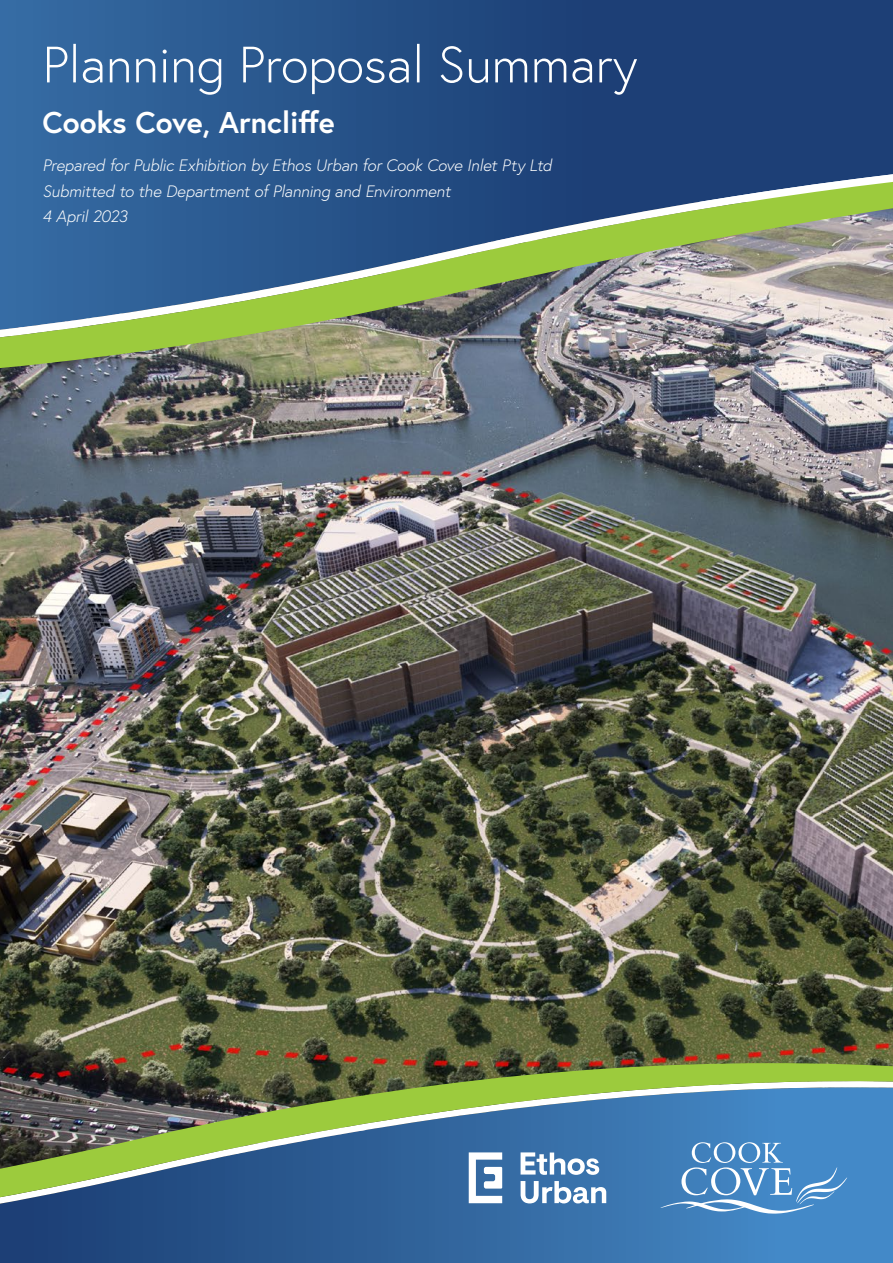
<style>
.page{position:relative;width:893px;height:1263px;background:#fff}
.page>*{position:absolute;margin:0;border:0;box-sizing:border-box;transform-origin:0 0}
.cover_H1{font:300 51px "Europa";color:#fff}
.cover_H2{font:700 30px "Europa";color:#fff}
.cover_H3{font:italic 300 16.5px "Europa";letter-spacing:-.01em;color:#fff}
</style>
<div class="page">
<img style="left:0;top:442px;width:893px;height:571px">
<svg style="left:0;top:1013px;width:893px;height:248px;background:#517073"></svg>
<svg style="left:0;top:0;width:893px;height:139px;background:#244d84"></svg>
<svg style="left:0;top:139px;width:893px;height:8px;background:#244d84"></svg>
<img style="left:0;top:147px;width:893px;height:295px">
<svg style="left:469px;top:1152px;width:33px;height:51px"></svg>
<svg style="left:521px;top:1152px;width:78px;height:23px"></svg>
<svg style="left:521px;top:1181px;width:85px;height:22px"></svg>
<svg style="left:660px;top:1142px;width:187px;height:72px;background:#5d96ca"></svg>
<p class="cover_H1" style="left:43px;top:33px;width:596px">Planning Proposal Summary</p>
<p class="cover_H2" style="left:43px;top:102px;width:294px">Cooks Cove, Arncliffe</p>
<p class="cover_H3" style="left:43px;top:155px;width:511px">Prepared for Public Exhibition by Ethos Urban for Cook Cove Inlet Pty Ltd</p>
<p class="cover_H3" style="left:43px;top:181px;width:410px">Submitted to the Department of Planning and Environment</p>
<p class="cover_H3" style="left:43px;top:206px;width:86px">4 April 2023</p>
</div>
